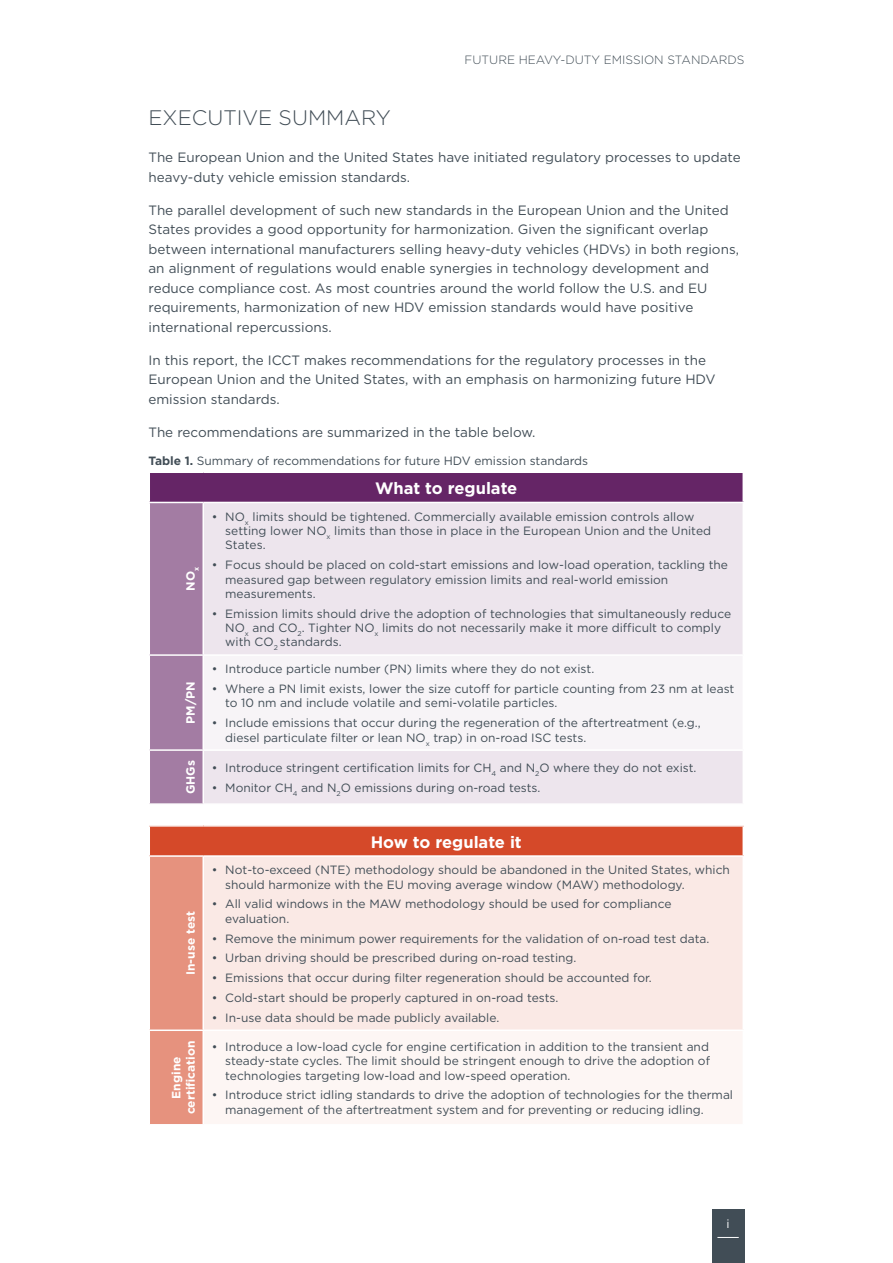
<style>
.page{position:relative;width:893px;height:1263px;background:#fff}
.page>*{position:absolute;margin:0;border:0;box-sizing:border-box;transform-origin:0 0}
.t1{font:300 21px "Gotham";color:#414d56}
.t2{font:700 16.5px "Gotham";letter-spacing:-.005em;color:#fff}
.t3{font:13.5px/19.5px "Gotham";color:#414d56}
.t4{font:12px/14.4px "Gotham";color:#414d56}
.t5{font:700 12px/14.4px "Gotham";color:#fff;text-align:center}
.t6{font:300 12px "Gotham";color:#414d56}
.t7{font:12px "Gotham";color:#fff}
.s1{font-weight:700}
</style>
<div class="page">
<div style="left:712px;top:1208px;width:32px;height:55px;background:#414d56"></div>
<svg style="left:717px;top:1237px;width:22px;height:1px"></svg>
<div style="left:149px;top:472px;width:594px;height:30px;background:#652566"></div>
<div style="left:150px;top:503px;width:52px;height:300px;background:#a37ca3"></div>
<div style="left:204px;top:503px;width:538px;height:300px;background:#ede5ed"></div>
<div style="left:203px;top:655px;width:540px;height:95px;background:#f7f4f7"></div>
<hr style="left:148px;top:654px;width:55px;height:2px;background:#fff">
<hr style="left:203px;top:654px;width:541px;height:2px;background:#fff">
<hr style="left:148px;top:749px;width:55px;height:2px;background:#fff">
<hr style="left:203px;top:749px;width:541px;height:2px;background:#fff">
<hr style="left:742px;top:656px;width:2px;height:93px;background:#fff">
<hr style="left:148px;top:471px;width:55px;height:2px;background:#fff">
<hr style="left:148px;top:473px;width:2px;height:29px;background:#fff">
<hr style="left:203px;top:471px;width:541px;height:2px;background:#fff">
<hr style="left:742px;top:473px;width:2px;height:29px;background:#fff">
<hr style="left:202px;top:656px;width:2px;height:93px;background:#fff">
<div style="left:149px;top:826px;width:594px;height:30px;background:#d54929"></div>
<div style="left:203px;top:856px;width:540px;height:174px;background:#fae9e5"></div>
<div style="left:203px;top:1030px;width:540px;height:95px;background:#fdf6f4"></div>
<hr style="left:203px;top:1029px;width:541px;height:2px;background:#fff">
<hr style="left:203px;top:1124px;width:541px;height:1px;background:#fff">
<svg style="left:149px;top:826px;width:54px;height:298px;background:#e48d78"></svg>
<hr style="left:203px;top:855px;width:541px;height:2px;background:#fff">
<hr style="left:149px;top:855px;width:54px;height:2px;background:#fff">
<hr style="left:149px;top:857px;width:1px;height:172px;background:#fff">
<hr style="left:203px;top:857px;width:1px;height:172px;background:#fff">
<hr style="left:149px;top:1031px;width:1px;height:93px;background:#fff">
<hr style="left:203px;top:1031px;width:1px;height:93px;background:#fff">
<p class="t6" style="left:465px;top:53px;width:281px">FUTURE HEAVY-DUTY EMISSION STANDARDS</p>
<h1 class="t1" style="left:148px;top:104px;width:244px">EXECUTIVE SUMMARY</h1>
<p class="t3" style="left:148px;top:147px;width:594px">The European Union and the United States have initiated regulatory processes to update heavy-duty vehicle emission standards.</p>
<p class="t3" style="left:148px;top:200px;width:592px">The parallel development of such new standards in the European Union and the United States provides a good opportunity for harmonization. Given the significant overlap between international manufacturers selling heavy-duty vehicles (HDVs) in both regions, an alignment of regulations would enable synergies in technology development and reduce compliance cost. As most countries around the world follow the U.S. and EU requirements, harmonization of new HDV emission standards would have positive international repercussions.</p>
<p class="t3" style="left:148px;top:350px;width:569px">In this report, the ICCT makes recommendations for the regulatory processes in the<br>European Union and the United States, with an emphasis on harmonizing future HDV emission standards.</p>
<p class="t3" style="left:148px;top:422px;width:388px">The recommendations are summarized in the table below.</p>
<p class="t4" style="left:148px;top:453px;width:441px"><span class="s1">Table 1.</span> Summary of recommendations for future HDV emission standards</p>
<h2 class="t2" style="left:375px;top:477px;width:144px">What to regulate</h2>
<p class="t5" style="left:183px;top:591px;width:25px;rotate:-90deg">NO<sub>x</sub></p>
<p class="t5" style="left:183px;top:724px;width:44px;rotate:-90deg">PM/PN</p>
<p class="t4" style="left:225px;top:509px;width:487px;text-indent:-13px">• NO<sub>x</sub> limits should be tightened. Commercially available emission controls allow setting lower NO<sub>x</sub> limits than those in place in the European Union and the United<br>States.</p>
<p class="t4" style="left:225px;top:557px;width:504px;text-indent:-13px">• Focus should be placed on cold-start emissions and low-load operation, tackling the measured gap between regulatory emission limits and real-world emission measurements.</p>
<p class="t4" style="left:225px;top:606px;width:508px;text-indent:-13px">• Emission limits should drive the adoption of technologies that simultaneously reduce<br>NO<sub>x</sub> and CO<sub>2</sub>. Tighter NO<sub>x</sub> limits do not necessarily make it more difficult to comply with CO<sub>2</sub> standards.</p>
<p class="t4" style="left:212px;top:661px;width:384px">• Introduce particle number (PN) limits where they do not exist.</p>
<p class="t4" style="left:225px;top:681px;width:511px;text-indent:-14px">• Where a PN limit exists, lower the size cutoff for particle counting from 23 nm at least to 10 nm and include volatile and semi-volatile particles.</p>
<p class="t4" style="left:225px;top:715px;width:477px;text-indent:-14px">• Include emissions that occur during the regeneration of the aftertreatment (e.g., diesel particulate filter or lean NO<sub>x</sub> trap) in on-road ISC tests.</p>
<p class="t5" style="left:183px;top:794px;width:35px;rotate:-90deg">GHGs</p>
<p class="t4" style="left:212px;top:760px;width:486px">• Introduce stringent certification limits for CH<sub>4</sub> and N<sub>2</sub>O where they do not exist.</p>
<p class="t4" style="left:212px;top:780px;width:330px">• Monitor CH<sub>4</sub> and N<sub>2</sub>O emissions during on-road tests.</p>
<h2 class="t2" style="left:371px;top:831px;width:153px">How to regulate it</h2>
<p class="t5" style="left:183px;top:975px;width:65px;rotate:-90deg">In-use test</p>
<p class="t4" style="left:225px;top:862px;width:506px;text-indent:-14px">• Not-to-exceed (NTE) methodology should be abandoned in the United States, which should harmonize with the EU moving average window (MAW) methodology.</p>
<p class="t4" style="left:225px;top:897px;width:448px;text-indent:-14px">• All valid windows in the MAW methodology should be used for compliance evaluation.</p>
<p class="t4" style="left:212px;top:931px;width:499px">• Remove the minimum power requirements for the validation of on-road test data.</p>
<p class="t4" style="left:212px;top:951px;width:366px">• Urban driving should be prescribed during on-road testing.</p>
<p class="t4" style="left:212px;top:970px;width:442px">• Emissions that occur during filter regeneration should be accounted for.</p>
<p class="t4" style="left:212px;top:990px;width:348px">• Cold-start should be properly captured in on-road tests.</p>
<p class="t4" style="left:212px;top:1010px;width:289px">• In-use data should be made publicly available.</p>
<p class="t5" style="left:169px;top:1114px;width:75px;rotate:-90deg">Engine certification</p>
<p class="t4" style="left:225px;top:1039px;width:486px;text-align:justify;text-indent:-14px">• Introduce a low-load cycle for engine certification in addition to the transient and steady-state cycles. The limit should be stringent enough to drive the adoption of technologies targeting low-load and low-speed operation.</p>
<p class="t4" style="left:225px;top:1088px;width:509px;text-indent:-14px">• Introduce strict idling standards to drive the adoption of technologies for the thermal management of the aftertreatment system and for preventing or reducing idling.</p>
<p class="t7" style="left:726px;top:1216px;width:5px">i</p>
</div>
